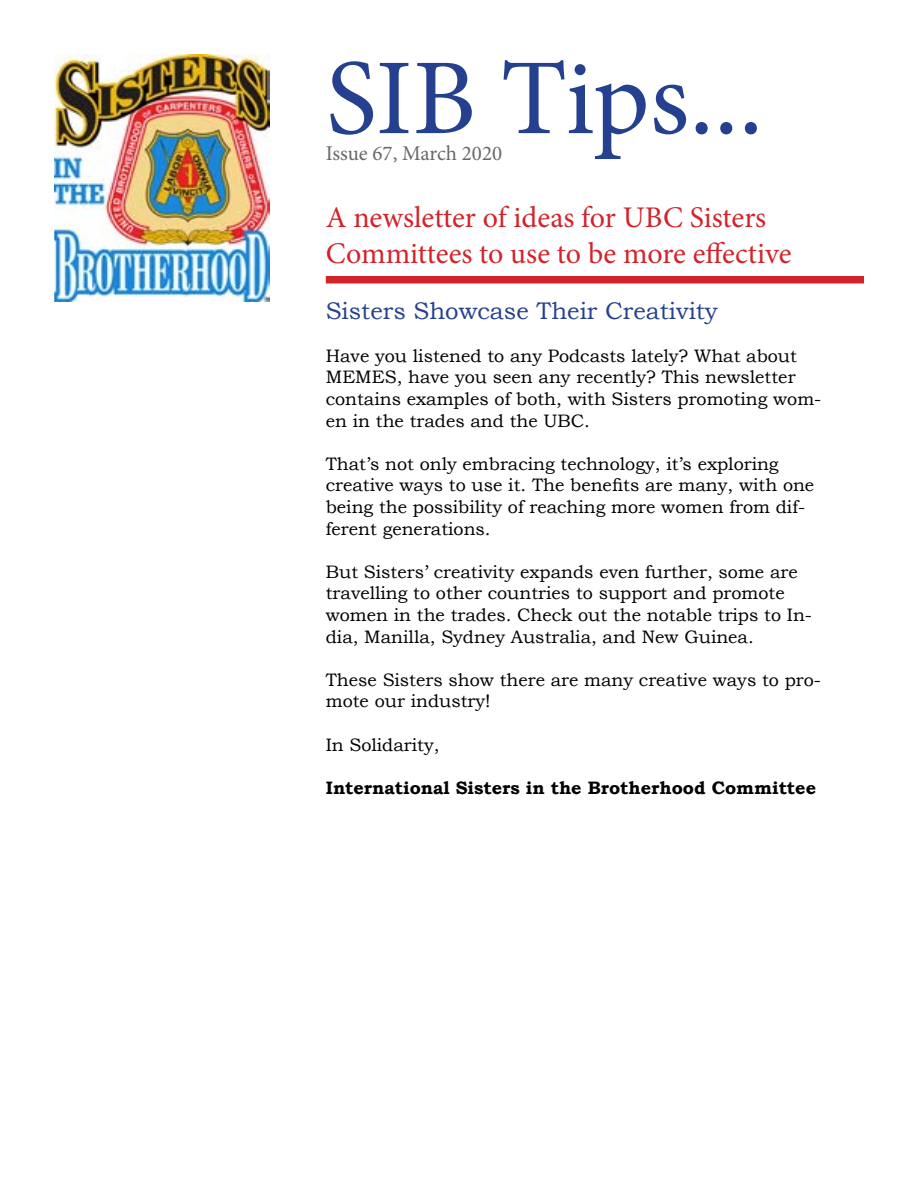
<style>
.page{position:relative;width:918px;height:1188px;background:#fff}
.page>*{position:absolute;margin:0;border:0;box-sizing:border-box;transform-origin:0 0}
.t1{font:108px "Minion Pro";letter-spacing:-.01em;color:#25408f}
.t2{font:30px/36px "Minion Pro";letter-spacing:-.005em;color:#d2232a}
.t3{font:24px "Bookman Old Style";color:#25408f}
.t4{font:21px "Minion Pro";letter-spacing:-.005em;color:#67686b}
.t5{font:18px/21.6px "Bookman Old Style";color:#000}
.t6{font:700 18px "Bookman Old Style";color:#000}
</style>
<div class="page">
<div style="left:326px;top:276px;width:538px;height:8px;background:#d2232a"></div>
<img style="left:54px;top:55px;width:216px;height:246px">
<h1 class="t1" style="left:326px;top:26px;width:439px">SIB Tips...</h1>
<p class="t4" style="left:326px;top:140px;width:178px">Issue 67, March 2020</p>
<h2 class="t2" style="left:326px;top:200px;width:467px">A newsletter of ideas for UBC Sisters<br>Committees to use to be more effective</h2>
<h3 class="t3" style="left:326px;top:295px;width:394px">Sisters Showcase Their Creativity</h3>
<p class="t5" style="left:326px;top:345px;width:497px">Have you listened to any Podcasts lately? What about MEMES, have you seen any recently? This newsletter contains examples of both, with Sisters promoting wom&shy;en in the trades and the UBC.</p>
<p class="t5" style="left:326px;top:453px;width:490px">That’s not only embracing technology, it’s exploring creative ways to use it. The benefits are many, with one being the possibility of reaching more women from dif&shy;ferent generations.</p>
<p class="t5" style="left:326px;top:561px;width:488px">But Sisters’ creativity expands even further, some are travelling to other countries to support and promote women in the trades. Check out the notable trips to In&shy;dia, Manilla, Sydney Australia, and New Guinea.</p>
<p class="t5" style="left:326px;top:669px;width:497px">These Sisters show there are many creative ways to pro&shy;mote our industry!</p>
<p class="t5" style="left:326px;top:734px;width:115px">In Solidarity,</p>
<p class="t6" style="left:326px;top:775px;width:492px">International Sisters in the Brotherhood Committee</p>
</div>
